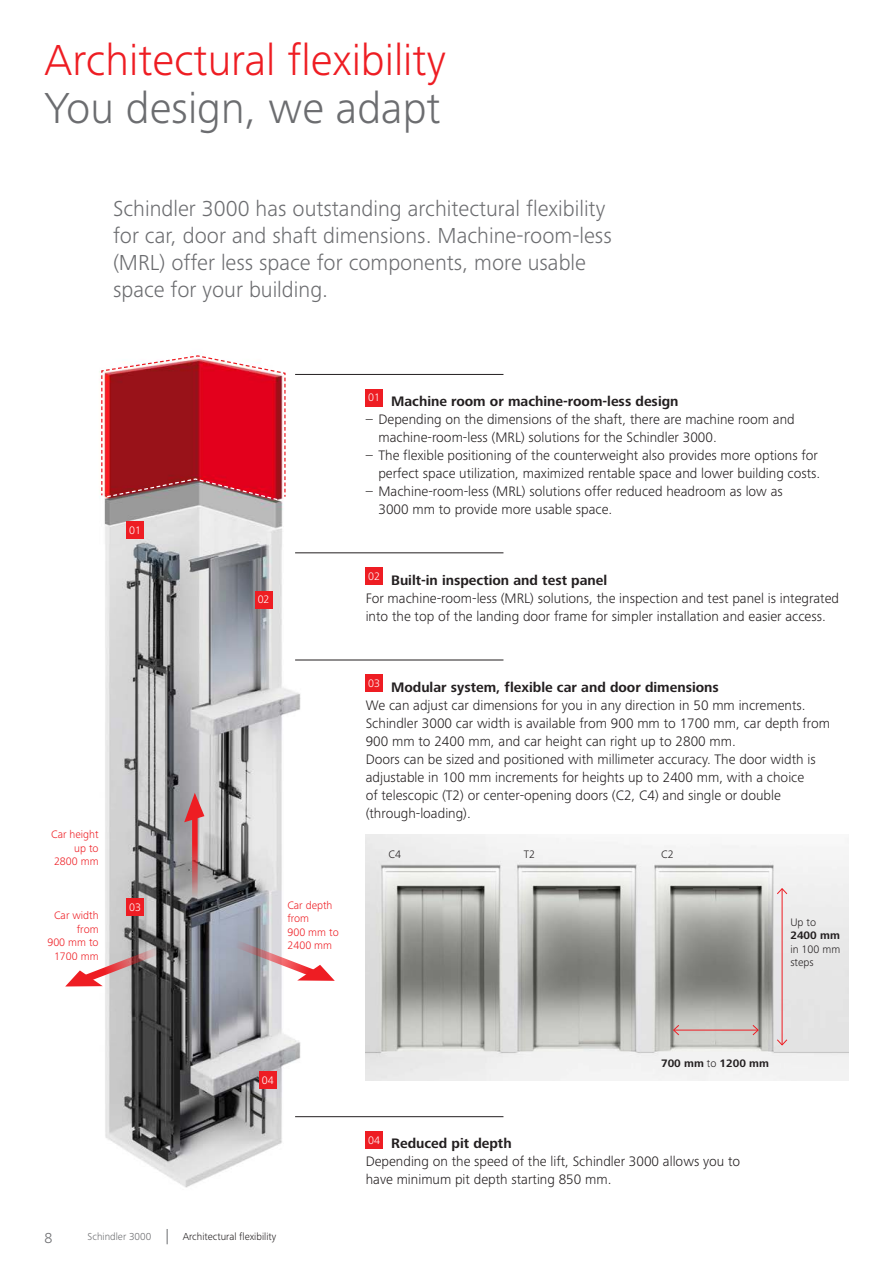
<style>
.page{position:relative;width:893px;height:1263px;background:#fff}
.page>*{position:absolute;margin:0;border:0;box-sizing:border-box;transform-origin:0 0}
.Headline_30_pt_1909{font:300 45px "Frutiger Next LTW1 G";color:#ee1d23}
.Headline_30_pt_1909-2{font:300 45px "Frutiger Next LTW1 G";color:#6c6d70}
.Intro_15pt_1909{font:300 22.5px/27px "Frutiger Next LTW1 G";color:#6c6d70}
.t1{font:300 15px "Frutiger Next LTW1 G";color:#6c6d70}
.Text_9_5_pt_1909{font:300 14.25px/18px "Frutiger Next LTW1 G";color:#231f20}
.Text_9_5_pt_1909-2{font:700 14.25px "Frutiger Next LTW1 G";color:#231f20}
.t2{font:300 11.25px/13.5px "Frutiger Next LTW1 G";color:#ee1d23;text-align:right}
.Legend_7_5_pt_1909{font:300 11.25px/13.5px "Frutiger Next LTW1 G";color:#231f20;text-align:justify}
.Text_9_5_pt_1909-3{font:300 11.25px "Frutiger Next LTW1 G";color:#fff}
.Legend_7_5_pt_1909-2{font:700 11.25px "Frutiger Next LTW1 G";color:#231f20}
.t3{font:300 10.5px "Frutiger Next LTW1 G";color:#231f20}
.t4{font:300 10.5px "Frutiger Next LTW1 G";color:#6c6d70}
.s1{font-weight:700}
.s2{font-weight:300}
</style>
<div class="page">
<img style="left:366px;top:834px;width:482px;height:247px">
<img style="left:65px;top:373px;width:273px;height:815px">
<hr style="left:295px;top:1116px;width:208px;height:1px;background:#231f20">
<div style="left:366px;top:1131px;width:17px;height:17px;background:#ee1d23"></div>
<div style="left:366px;top:675px;width:17px;height:17px;background:#ee1d23"></div>
<hr style="left:295px;top:660px;width:208px;height:1px;background:#231f20">
<hr style="left:295px;top:374px;width:208px;height:1px;background:#231f20">
<hr style="left:295px;top:553px;width:208px;height:1px;background:#231f20">
<hr style="left:782px;top:889px;width:1px;height:156px;background:#ee1d23">
<svg style="left:776px;top:887px;width:12px;height:8px"></svg>
<svg style="left:776px;top:1039px;width:12px;height:7px"></svg>
<hr style="left:674px;top:1030px;width:84px;height:1px;background:#ee1d23">
<svg style="left:672px;top:1024px;width:8px;height:12px"></svg>
<svg style="left:752px;top:1024px;width:7px;height:12px"></svg>
<svg style="left:65px;top:925px;width:270px;height:61px"></svg>
<svg style="left:184px;top:793px;width:20px;height:124px;background:#a97b7e"></svg>
<svg style="left:95px;top:355px;width:191px;height:147px;background:#c33844"></svg>
<div style="left:366px;top:567px;width:17px;height:17px;background:#ee1d23"></div>
<div style="left:366px;top:389px;width:17px;height:17px;background:#ee1d23"></div>
<div style="left:127px;top:521px;width:17px;height:17px;background:#ee1d23"></div>
<div style="left:127px;top:898px;width:17px;height:17px;background:#ee1d23"></div>
<div style="left:255px;top:591px;width:17px;height:17px;background:#ee1d23"></div>
<div style="left:259px;top:1071px;width:17px;height:18px;background:#ee1d23"></div>
<svg style="left:167px;top:1229px;width:1px;height:15px"></svg>
<p class="Headline_30_pt_1909" style="left:45px;top:34px;width:403px">Architectural flexibility</p>
<p class="Headline_30_pt_1909-2" style="left:45px;top:82px;width:397px">You design, we adapt</p>
<p class="Intro_15pt_1909" style="left:113px;top:195px;width:500px">Schindler 3000 has outstanding architectural flexibility for car, door and shaft dimensions. Machine-room-less (MRL) offer less space for components, more usable space for your building.</p>
<p class="Text_9_5_pt_1909-3" style="left:129px;top:523px;width:13px">01</p>
<p class="t2" style="left:51px;top:827px;width:49px">Car height up to<br>2800 mm</p>
<p class="Text_9_5_pt_1909-3" style="left:258px;top:593px;width:13px">02</p>
<p class="t2" style="left:47px;top:909px;width:53px">Car width from<br>900 mm to<br>1700 mm</p>
<p class="t2" style="left:287px;top:898px;width:53px;text-align:left">Car depth from<br>900 mm to<br>2400 mm</p>
<p class="Text_9_5_pt_1909-3" style="left:129px;top:901px;width:13px">03</p>
<p class="Text_9_5_pt_1909-3" style="left:368px;top:391px;width:13px">01</p>
<p class="Text_9_5_pt_1909-2" style="left:391px;top:393px;width:289px">Machine room or machine-room-less design</p>
<p class="Text_9_5_pt_1909" style="left:378px;top:410px;width:418px;text-indent:-13px">– Depending on the dimensions of the shaft, there are machine room and machine-room-less (MRL) solutions for the Schindler 3000.</p>
<p class="Text_9_5_pt_1909" style="left:366px;top:446px;width:456px;text-align:right">– The flexible positioning of the counterweight also provides more options for perfect space utilization, maximized rentable space and lower building costs.</p>
<p class="Text_9_5_pt_1909" style="left:366px;top:482px;width:419px">– Machine-room-less (MRL) solutions offer reduced headroom as low as</p>
<p class="Text_9_5_pt_1909" style="left:378px;top:500px;width:235px">3000 mm to provide more usable space.</p>
<p class="Text_9_5_pt_1909-3" style="left:368px;top:570px;width:13px">02</p>
<p class="Text_9_5_pt_1909-2" style="left:391px;top:572px;width:218px">Built-in inspection and test panel</p>
<p class="Text_9_5_pt_1909" style="left:366px;top:589px;width:475px">For machine-room-less (MRL) solutions, the inspection and test panel is integrated into the top of the landing door frame for simpler installation and easier access.</p>
<p class="Text_9_5_pt_1909-3" style="left:368px;top:677px;width:13px">03</p>
<p class="Text_9_5_pt_1909-2" style="left:391px;top:679px;width:329px">Modular system, flexible car and door dimensions</p>
<p class="Text_9_5_pt_1909" style="left:366px;top:696px;width:441px">We can adjust car dimensions for you in any direction in 50 mm increments.</p>
<p class="Text_9_5_pt_1909" style="left:366px;top:714px;width:466px">Schindler 3000 car width is available from 900 mm to 1700 mm, car depth from<br>900 mm to 2400 mm, and car height can right up to 2800 mm.</p>
<p class="Text_9_5_pt_1909" style="left:366px;top:750px;width:451px">Doors can be sized and positioned with millimeter accuracy. The door width is</p>
<p class="Text_9_5_pt_1909" style="left:366px;top:768px;width:440px">adjustable in 100 mm increments for heights up to 2400 mm, with a choice of telescopic (T2) or center-opening doors (C2, C4) and single or double (through-loading).</p>
<p class="Legend_7_5_pt_1909" style="left:389px;top:847px;width:14px">C4</p>
<p class="Legend_7_5_pt_1909" style="left:524px;top:847px;width:13px">T2</p>
<p class="Legend_7_5_pt_1909" style="left:661px;top:847px;width:14px">C2</p>
<p class="Legend_7_5_pt_1909" style="left:790px;top:915px;width:27px">Up to</p>
<p class="Legend_7_5_pt_1909" style="left:790px;top:929px;width:51px"><span class="s1">2400 mm </span>in 100 mm steps</p>
<p class="Text_9_5_pt_1909-3" style="left:262px;top:1074px;width:13px">04</p>
<p class="t1" style="left:45px;top:1230px;width:9px">8</p>
<p class="t4" style="left:88px;top:1231px;width:65px">Schindler 3000</p>
<p class="t3" style="left:183px;top:1231px;width:95px">Architectural flexibility</p>
<p class="Legend_7_5_pt_1909-2" style="left:661px;top:1057px;width:109px">700 mm <span class="s2">to</span> 1200 mm</p>
<p class="Text_9_5_pt_1909-3" style="left:368px;top:1133px;width:13px">04</p>
<p class="Text_9_5_pt_1909-2" style="left:391px;top:1135px;width:122px">Reduced pit depth</p>
<p class="Text_9_5_pt_1909" style="left:366px;top:1152px;width:376px">Depending on the speed of the lift, Schindler 3000 allows you to have minimum pit depth starting 850 mm.</p>
</div>
